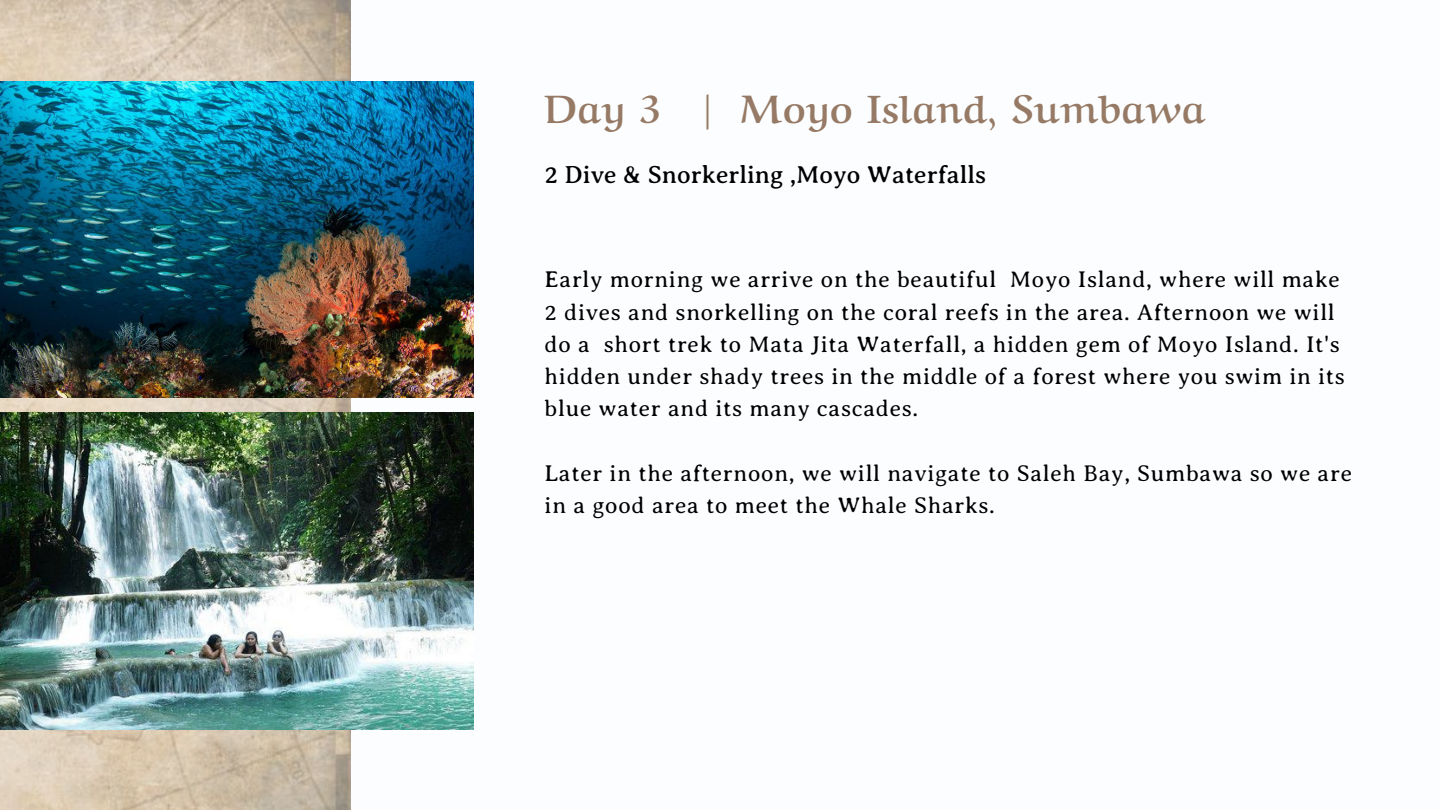
<style>
.page{position:relative;width:1440px;height:810px;background:#fbfdfe}
.page>*{position:absolute;margin:0;border:0;box-sizing:border-box;transform-origin:0 0}
.t1{font:700 39px "Aref Ruqaa";letter-spacing:.02em;color:#967a65}
.t2{font:25px "Averia Serif Libre";color:#000}
.t3{font:300 23px/32.2px "Averia Serif Libre";letter-spacing:.03em;color:#000}
</style>
<div class="page">
<img style="left:0;top:0;width:351px;height:810px">
<img style="left:0;top:413px;width:473px;height:316px">
<img style="left:0;top:81px;width:473px;height:317px">
<h1 class="t1" style="left:545px;top:75px;width:662px">Day 3 | Moyo Island, Sumbawa</h1>
<p class="t2" style="left:545px;top:161px;width:443px">2 Dive &amp; Snorkerling ,Moyo Waterfalls</p>
<p class="t3" style="left:545px;top:264px;width:802px">Early morning we arrive on the beautiful Moyo Island, where will make 2 dives and snorkelling on the coral reefs in the area. Afternoon we will do a short trek to Mata Jita Waterfall, a hidden gem of Moyo Island. It's hidden under shady trees in the middle of a forest where you swim in its blue water and its many cascades.</p>
<p class="t3" style="left:545px;top:457px;width:809px">Later in the afternoon, we will navigate to Saleh Bay, Sumbawa so we are in a good area to meet the Whale Sharks.</p>
</div>
